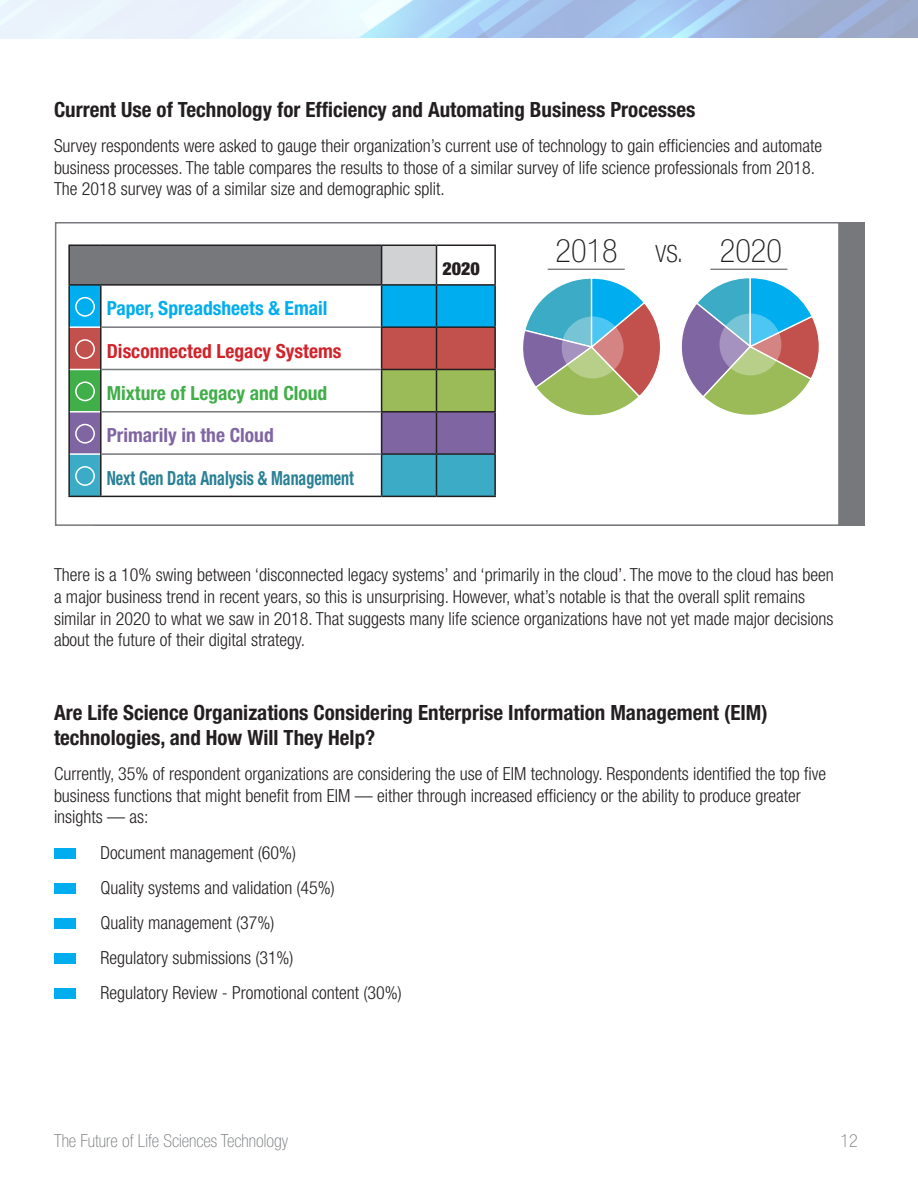
<style>
.page{position:relative;width:918px;height:1188px;background:#fff}
.page>*{position:absolute;margin:0;border:0;box-sizing:border-box;transform-origin:0 0}
.t1{font:100 condensed 32.4px "Helvetica Neue LT Std";color:#231f20}
.t2{font:700 condensed 21px/25.2px "Helvetica Neue LT Std";color:#231f20}
.t3{font:700 condensed 19.5px/42.3px "Helvetica Neue LT Std";color:#298095;scale:.82 1}
.descrip_paragraph{font:300 condensed 18px/21.6px "Helvetica Neue LT Std";color:#231f20}
.Bullets2{font:300 condensed 18px "Helvetica Neue LT Std";color:#231f20}
.t4{font:100 condensed 18px "Helvetica Neue LT Std";color:#76787b}
.t5{font:900 condensed 18px "Helvetica Neue LT Std";color:#231f20}
.s1{color:#00aeef}
.s2{color:#d1232a}
.s3{color:#40ae49}
.s4{color:#8065a3}
</style>
<div class="page">
<img style="left:0;top:0;width:776px;height:39px">
<div style="left:94px;top:222px;width:771px;height:304px;background:#76787b"></div>
<div style="left:55px;top:222px;width:785px;height:304px;background:#fff;border:2px solid #76787b"></div>
<div style="left:54px;top:848px;width:22px;height:11px;background:#00aeef"></div>
<div style="left:54px;top:883px;width:22px;height:11px;background:#00aeef"></div>
<div style="left:54px;top:918px;width:22px;height:11px;background:#00aeef"></div>
<div style="left:54px;top:953px;width:22px;height:11px;background:#00aeef"></div>
<div style="left:54px;top:988px;width:22px;height:11px;background:#00aeef"></div>
<svg style="left:523px;top:278px;width:137px;height:138px"></svg>
<svg style="left:681px;top:278px;width:138px;height:137px"></svg>
<div style="left:69px;top:245px;width:313px;height:40px;background:#76787b"></div>
<div style="left:382px;top:245px;width:54px;height:40px;background:#d1d2d4"></div>
<svg style="left:70px;top:286px;width:424px;height:210px"></svg>
<hr style="left:68px;top:244px;width:33px;height:2px;background:#231f20">
<hr style="left:68px;top:246px;width:2px;height:38px;background:#231f20">
<hr style="left:101px;top:244px;width:281px;height:2px;background:#231f20">
<hr style="left:382px;top:244px;width:54px;height:2px;background:#231f20">
<hr style="left:381px;top:246px;width:1px;height:38px;background:#231f20">
<hr style="left:436px;top:244px;width:60px;height:2px;background:#231f20">
<hr style="left:436px;top:246px;width:1px;height:38px;background:#231f20">
<hr style="left:494px;top:246px;width:2px;height:38px;background:#231f20">
<hr style="left:68px;top:284px;width:33px;height:2px;background:#231f20">
<hr style="left:68px;top:286px;width:2px;height:41px;background:#231f20">
<hr style="left:101px;top:284px;width:281px;height:2px;background:#231f20">
<hr style="left:100px;top:286px;width:2px;height:41px;background:#231f20">
<hr style="left:382px;top:284px;width:54px;height:2px;background:#231f20">
<hr style="left:381px;top:286px;width:1px;height:40px;background:#231f20">
<hr style="left:436px;top:284px;width:60px;height:2px;background:#231f20">
<hr style="left:436px;top:286px;width:1px;height:40px;background:#231f20">
<hr style="left:494px;top:286px;width:2px;height:40px;background:#231f20">
<hr style="left:68px;top:327px;width:2px;height:42px;background:#231f20">
<hr style="left:100px;top:327px;width:2px;height:42px;background:#231f20">
<hr style="left:381px;top:326px;width:55px;height:2px;background:#231f20">
<hr style="left:381px;top:328px;width:1px;height:41px;background:#231f20">
<hr style="left:436px;top:326px;width:60px;height:2px;background:#231f20">
<hr style="left:436px;top:328px;width:1px;height:41px;background:#231f20">
<hr style="left:494px;top:328px;width:2px;height:41px;background:#231f20">
<hr style="left:68px;top:369px;width:2px;height:43px;background:#231f20">
<hr style="left:100px;top:369px;width:2px;height:43px;background:#231f20">
<hr style="left:381px;top:369px;width:55px;height:1px;background:#231f20">
<hr style="left:381px;top:370px;width:1px;height:41px;background:#231f20">
<hr style="left:436px;top:369px;width:60px;height:1px;background:#231f20">
<hr style="left:436px;top:370px;width:1px;height:41px;background:#231f20">
<hr style="left:494px;top:370px;width:2px;height:41px;background:#231f20">
<hr style="left:68px;top:412px;width:2px;height:42px;background:#231f20">
<hr style="left:100px;top:412px;width:2px;height:42px;background:#231f20">
<hr style="left:381px;top:411px;width:55px;height:2px;background:#231f20">
<hr style="left:381px;top:413px;width:1px;height:40px;background:#231f20">
<hr style="left:436px;top:411px;width:60px;height:2px;background:#231f20">
<hr style="left:436px;top:413px;width:1px;height:40px;background:#231f20">
<hr style="left:494px;top:413px;width:2px;height:40px;background:#231f20">
<hr style="left:68px;top:454px;width:2px;height:42px;background:#231f20">
<hr style="left:100px;top:454px;width:2px;height:42px;background:#231f20">
<hr style="left:381px;top:453px;width:55px;height:2px;background:#231f20">
<hr style="left:381px;top:455px;width:1px;height:41px;background:#231f20">
<hr style="left:436px;top:453px;width:60px;height:2px;background:#231f20">
<hr style="left:436px;top:455px;width:1px;height:41px;background:#231f20">
<hr style="left:494px;top:455px;width:2px;height:41px;background:#231f20">
<hr style="left:68px;top:496px;width:33px;height:1px;background:#231f20">
<hr style="left:101px;top:496px;width:281px;height:1px;background:#231f20">
<hr style="left:382px;top:496px;width:54px;height:1px;background:#231f20">
<hr style="left:436px;top:496px;width:60px;height:1px;background:#231f20">
<hr style="left:70px;top:326px;width:30px;height:2px;background:#fff">
<hr style="left:70px;top:369px;width:30px;height:1px;background:#fff">
<hr style="left:70px;top:411px;width:30px;height:2px;background:#fff">
<hr style="left:70px;top:453px;width:30px;height:2px;background:#fff">
<hr style="left:102px;top:326px;width:279px;height:2px;background:#76787b">
<hr style="left:102px;top:369px;width:279px;height:1px;background:#76787b">
<hr style="left:102px;top:411px;width:279px;height:2px;background:#76787b">
<hr style="left:102px;top:453px;width:279px;height:2px;background:#76787b">
<div style="left:75px;top:297px;width:20px;height:20px;border:2px solid #fff;border-radius:50%"></div>
<div style="left:75px;top:339px;width:20px;height:20px;border:2px solid #fff;border-radius:50%"></div>
<div style="left:75px;top:381px;width:20px;height:20px;border:2px solid #fff;border-radius:50%"></div>
<div style="left:75px;top:424px;width:20px;height:20px;border:2px solid #fff;border-radius:50%"></div>
<div style="left:75px;top:466px;width:20px;height:20px;border:2px solid #fff;border-radius:50%"></div>
<hr style="left:548px;top:269px;width:77px;height:1px;background:#76787b">
<hr style="left:710px;top:269px;width:77px;height:1px;background:#76787b">
<svg style="left:562px;top:316px;width:62px;height:62px;background:#a7b5b1"></svg>
<svg style="left:719px;top:313px;width:62px;height:62px;background:#9eb7bb"></svg>
<p class="t2" style="left:54px;top:97px;width:643px">Current Use of Technology for Efficiency and Automating Business Processes</p>
<p class="descrip_paragraph" style="left:54px;top:135px;width:770px">Survey respondents were asked to gauge their organization’s current use of technology to gain efficiencies and automate business processes. The table compares the results to those of a similar survey of life science professionals from 2018.<br>The 2018 survey was of a similar size and demographic split.</p>
<p class="t3" style="left:107px;top:287px;width:303px"><span class="s1">Paper, Spreadsheets &amp; Email<br></span><span class="s2">Disconnected Legacy Systems<br></span><span class="s3">Mixture of Legacy and Cloud<br></span><span class="s4">Primarily in the Cloud<br></span>Next Gen Data Analysis &amp; Management</p>
<p class="t5" style="left:388px;top:257px;width:94px">2018 2020</p>
<h1 class="t1" style="left:556px;top:232px;width:228px">2018 vs. 2020</h1>
<p class="descrip_paragraph" style="left:54px;top:564px;width:781px">There is a 10% swing between ‘disconnected legacy systems’ and ‘primarily in the cloud’. The move to the cloud has been a major business trend in recent years, so this is unsurprising. However, what’s notable is that the overall split remains similar in 2020 to what we saw in 2018. That suggests many life science organizations have not yet made major decisions about the future of their digital strategy.</p>
<p class="t2" style="left:54px;top:700px;width:715px">Are Life Science Organizations Considering Enterprise Information Management (EIM) technologies, and How Will They Help?</p>
<p class="descrip_paragraph" style="left:54px;top:763px;width:774px">Currently, 35% of respondent organizations are considering the use of EIM technology. Respondents identified the top five business functions that might benefit from EIM — either through increased efficiency or the ability to produce greater insights — as:</p>
<p class="Bullets2" style="left:100px;top:842px;width:197px">Document management (60%)</p>
<p class="Bullets2" style="left:100px;top:877px;width:236px">Quality systems and validation (45%)</p>
<p class="Bullets2" style="left:100px;top:912px;width:175px">Quality management (37%)</p>
<p class="Bullets2" style="left:100px;top:947px;width:195px">Regulatory submissions (31%)</p>
<p class="Bullets2" style="left:100px;top:982px;width:303px">Regulatory Review - Promotional content (30%)</p>
<p class="t4" style="left:54px;top:1130px;width:236px">The Future of Life Sciences Technology</p>
<p class="t4" style="left:841px;top:1130px;width:19px">12</p>
</div>
